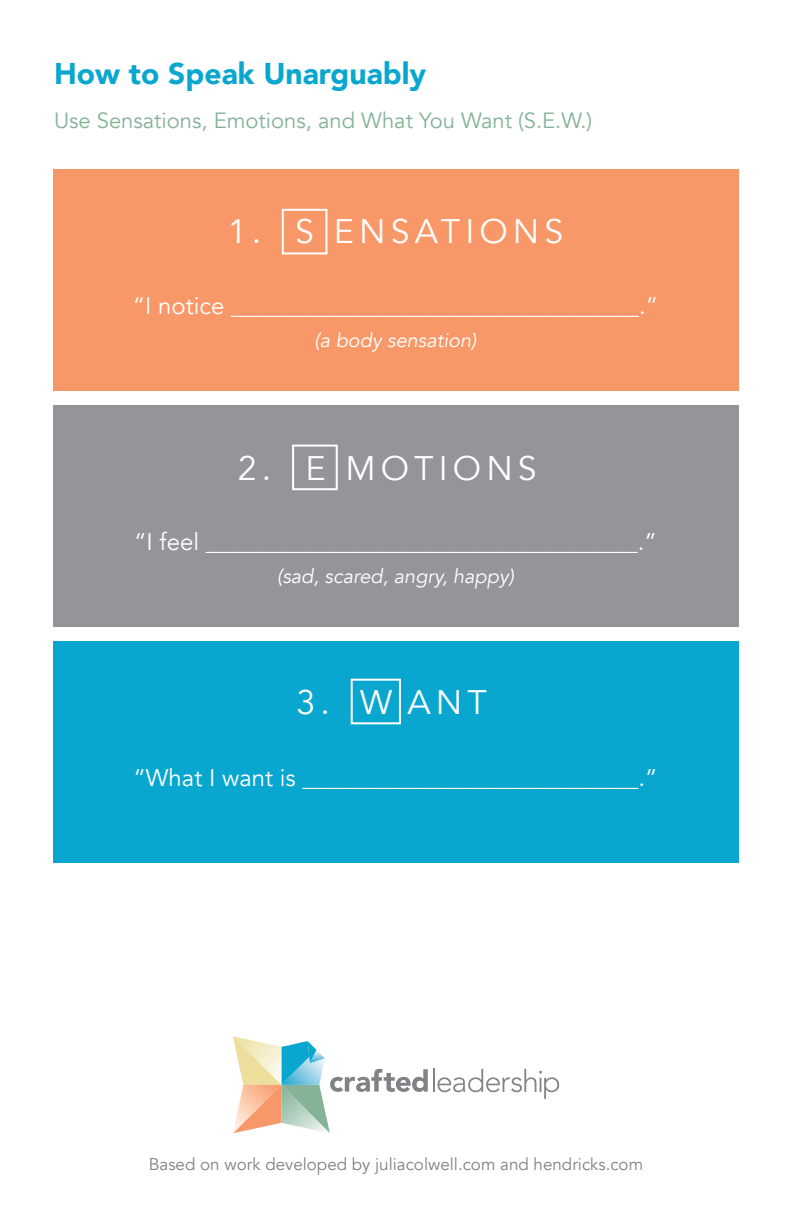
<style>
.page{position:relative;width:792px;height:1224px;background:#fff}
.page>*{position:absolute;margin:0;border:0;box-sizing:border-box;transform-origin:0 0}
.t1{font:34px "Avenir";letter-spacing:.15em;color:#fff}
.t2{font:900 30px "Avenir";color:#09a7cf}
.t3{font:24px "Avenir";color:#fff}
.t4{font:22px "Avenir";color:#84b398}
.t5{font:italic 20px "Avenir";color:#fff}
.t6{font:17px "Avenir";color:#808285}
</style>
<div class="page">
<div style="left:53px;top:405px;width:686px;height:221px;background:#939598"></div>
<svg style="left:233px;top:1036px;width:326px;height:97px"></svg>
<div style="left:53px;top:170px;width:686px;height:221px;background:#f89868"></div>
<div style="left:53px;top:641px;width:686px;height:221px;background:#09a7cf"></div>
<div style="left:282px;top:209px;width:45px;height:45px;border:2px solid #fff"></div>
<div style="left:292px;top:445px;width:46px;height:45px;border:2px solid #fff"></div>
<div style="left:351px;top:679px;width:50px;height:45px;border:2px solid #fff"></div>
<p class="t2" style="left:54px;top:48px;width:374px">How to Speak Unarguably</p>
<p class="t4" style="left:54px;top:108px;width:540px">Use Sensations, Emotions, and What You Want (S.E.W.)</p>
<p class="t1" style="left:228px;top:211px;width:337px">1. S ENSATIONS</p>
<p class="t3" style="left:133px;top:292px;width:527px">“I notice __________________________________.”</p>
<p class="t5" style="left:315px;top:328px;width:163px">(a body sensation)</p>
<p class="t1" style="left:238px;top:448px;width:300px">2. E MOTIONS</p>
<p class="t3" style="left:134px;top:527px;width:524px">“I feel ____________________________________.”</p>
<p class="t5" style="left:277px;top:564px;width:238px">(sad, scared, angry, happy)</p>
<p class="t1" style="left:297px;top:682px;width:192px">3. W ANT</p>
<p class="t3" style="left:133px;top:763px;width:526px">“What I want is ____________________________.”</p>
<p class="t6" style="left:149px;top:1154px;width:496px">Based on work developed by juliacolwell.com and hendricks.com</p>
</div>
